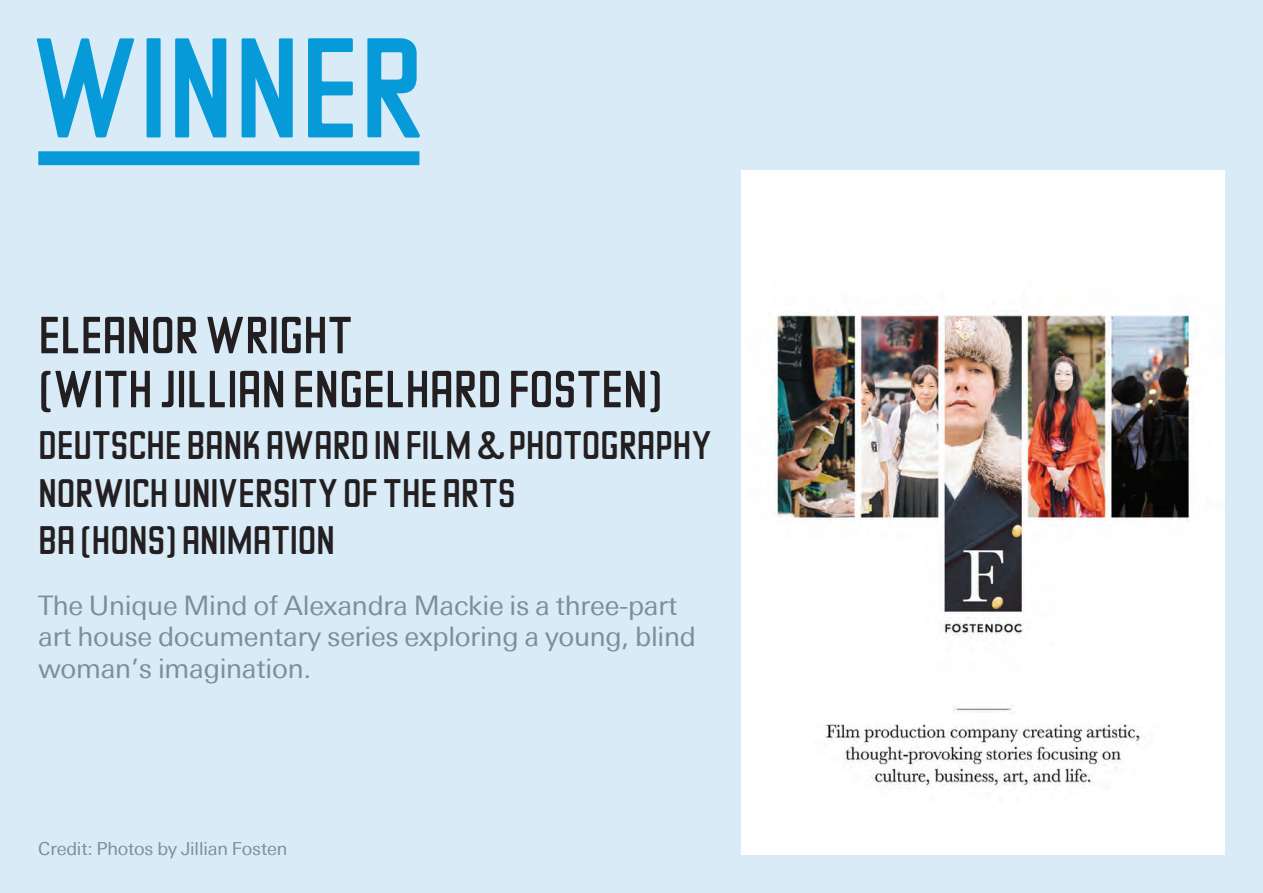
<style>
.page{position:relative;width:1263px;height:893px;background:#d9ebf7}
.page>*{position:absolute;margin:0;border:0;box-sizing:border-box;transform-origin:0 0}
.t1{font:138.75px "Berber";letter-spacing:-.01em;color:#069ad9}
.t2{font:51px/54px "Berber";letter-spacing:-.01em;color:#231f20}
.t3{font:39px/47.5px "Berber";letter-spacing:-.01em;color:#231f20}
.t4{font:27px/31.5px "Univers Deutsche Bank";letter-spacing:-.01em;color:#798f9c}
.t5{font:18px "Univers Deutsche Bank";letter-spacing:-.01em;color:#798f9c}
</style>
<div class="page">
<img style="left:741px;top:171px;width:484px;height:684px">
<div style="left:38px;top:151px;width:381px;height:14px;background:#069ad9"></div>
<h1 class="t1" style="left:31px;top:19px;width:396px">WINNER</h1>
<h2 class="t2" style="left:38px;top:312px;width:66px">ELEANOR</h2>
<h2 class="t2" style="left:38px;top:312px;width:626px;text-indent:167px">WRIGHT<br>(WITH JILLIAN ENGELHARD FOSTEN)</h2>
<h3 class="t3" style="left:38px;top:424px;width:267px">DEUTSCHE BANK AWARD</h3>
<h3 class="t3" style="left:374px;top:424px;width:190px">IN FILM &amp; PHOTOGRAP</h3>
<h3 class="t3" style="left:672px;top:424px;width:38px">HY</h3>
<h3 class="t3" style="left:38px;top:472px;width:38px">NORWI</h3>
<h3 class="t3" style="left:38px;top:472px;width:479px;text-indent:93px">CH UNIVERSITY OF THE ARTS<br>BA (HONS) ANIMATION</h3>
<p class="t4" style="left:38px;top:590px;width:659px">The Unique Mind of Alexandra Mackie is a three-part art house documentary series exploring a young, blind woman’s imagination.</p>
<p class="t5" style="left:38px;top:838px;width:251px">Credit: Photos by Jillian Fosten</p>
</div>
